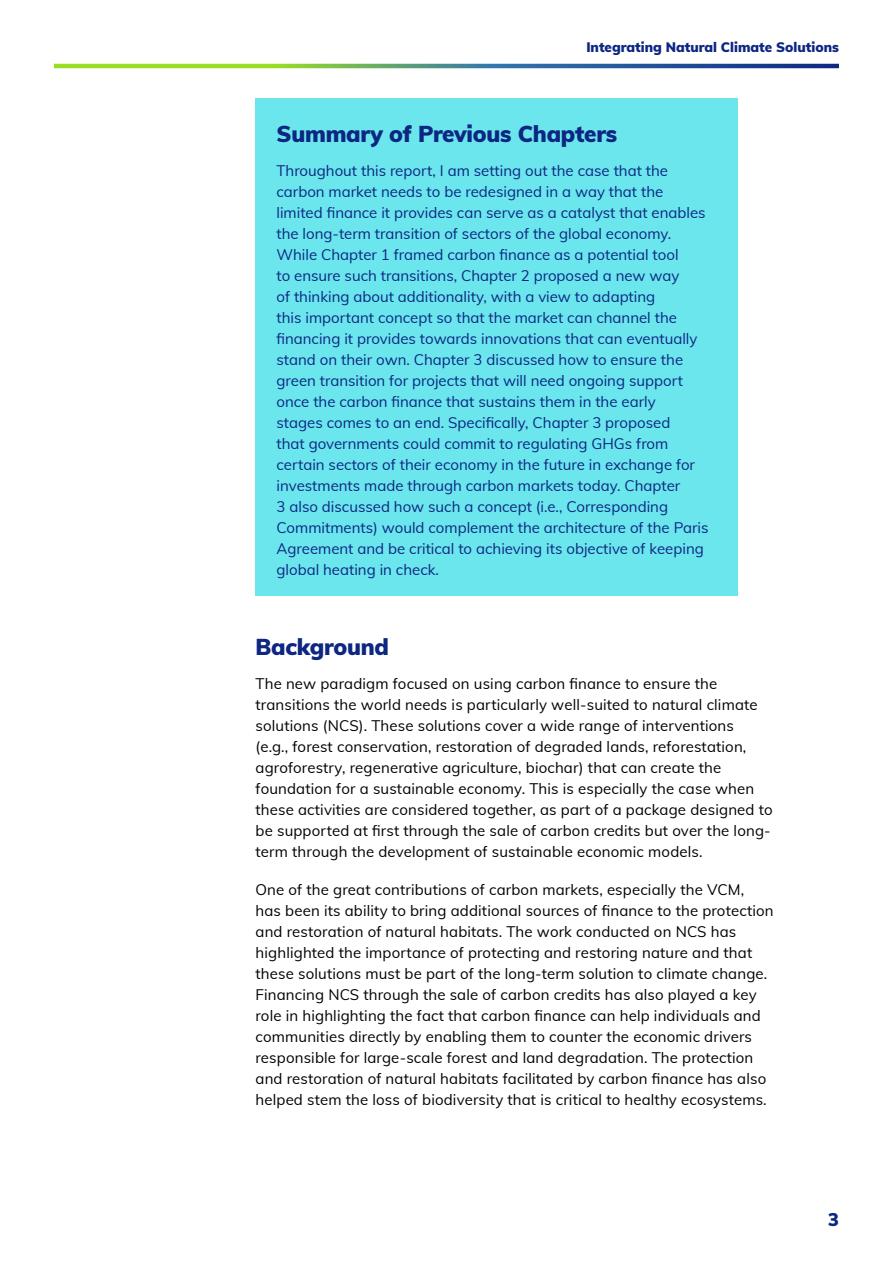
<style>
.page{position:relative;width:893px;height:1263px;background:#fff}
.page>*{position:absolute;margin:0;border:0;box-sizing:border-box;transform-origin:0 0}
.t1{font:900 22.5px "Muli";letter-spacing:-.01em;color:#0d2682}
.t2{font:900 18px "Muli";color:#0d2682}
.body{font:15px/21px "Muli";letter-spacing:.01em;color:#000}
.box_body{font:15px/21px "Muli";color:#0d2682}
.t3{font:900 13.5px "Muli";color:#0d2682}
</style>
<div class="page">
<div style="left:255px;top:98px;width:483px;height:498px;background:#6be6ed"></div>
<svg style="left:54px;top:64px;width:785px;height:4px;background:#55906a"></svg>
<p class="t3" style="left:586px;top:37px;width:254px">Integrating Natural Climate Solutions</p>
<h2 class="t1" style="left:276px;top:117px;width:342px">Summary of Previous Chapters</h2>
<p class="box_body" style="left:276px;top:159px;width:434px">Throughout this report, I am setting out the case that the carbon market needs to be redesigned in a way that the limited finance it provides can serve as a catalyst that enables the long-term transition of sectors of the global economy.<br>While Chapter 1 framed carbon finance as a potential tool<br>to ensure such transitions, Chapter 2 proposed a new way<br>of thinking about additionality, with a view to adapting<br>this important concept so that the market can channel the financing it provides towards innovations that can eventually stand on their own. Chapter 3 discussed how to ensure the green transition for projects that will need ongoing support once the carbon finance that sustains them in the early<br>stages comes to an end. Specifically, Chapter 3 proposed<br>that governments could commit to regulating GHGs from certain sectors of their economy in the future in exchange for investments made through carbon markets today. Chapter<br>3 also discussed how such a concept (i.e., Corresponding Commitments) would complement the architecture of the Paris Agreement and be critical to achieving its objective of keeping global heating in check.</p>
<h2 class="t1" style="left:256px;top:630px;width:135px">Background</h2>
<p class="body" style="left:256px;top:672px;width:519px">The new paradigm focused on using carbon finance to ensure the transitions the world needs is particularly well-suited to natural climate solutions (NCS). These solutions cover a wide range of interventions<br>(e.g., forest conservation, restoration of degraded lands, reforestation, agroforestry, regenerative agriculture, biochar) that can create the foundation for a sustainable economy. This is especially the case when these activities are considered together, as part of a package designed to be supported at first through the sale of carbon credits but over the long&shy;term through the development of sustainable economic models.</p>
<p class="body" style="left:256px;top:878px;width:520px">One of the great contributions of carbon markets, especially the VCM,<br>has been its ability to bring additional sources of finance to the protection and restoration of natural habitats. The work conducted on NCS has highlighted the importance of protecting and restoring nature and that these solutions must be part of the long-term solution to climate change.<br>Financing NCS through the sale of carbon credits has also played a key role in highlighting the fact that carbon finance can help individuals and communities directly by enabling them to counter the economic drivers responsible for large-scale forest and land degradation. The protection and restoration of natural habitats facilitated by carbon finance has also helped stem the loss of biodiversity that is critical to healthy ecosystems.</p>
<p class="t2" style="left:828px;top:1206px;width:12px">3</p>
</div>
